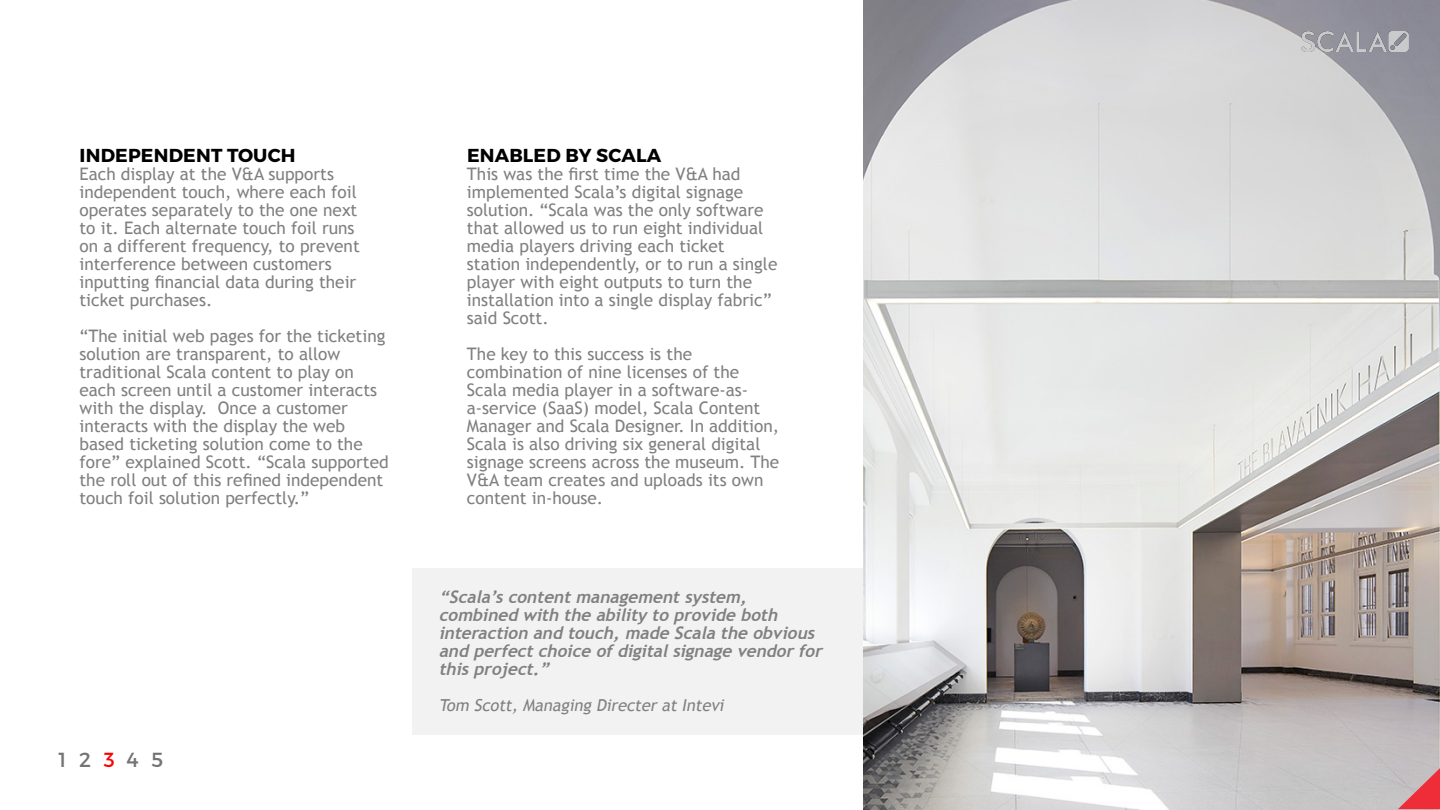
<style>
.page{position:relative;width:1440px;height:810px;background:#fff}
.page>*{position:absolute;margin:0;border:0;box-sizing:border-box;transform-origin:0 0}
.t1{font:20.4px "Montserrat";letter-spacing:.63em;color:#737474}
.t2{font:700 18.75px "Montserrat";letter-spacing:.01em;color:#000}
.t3{font:17.25px/18px "Trebuchet MS";color:#808080}
.t4{font:italic 700 17.25px/18px "Trebuchet MS";color:#808080}
.t5{font:italic 16.5px "Trebuchet MS";color:#808080}
.s1{color:#f00}
</style>
<div class="page">
<img style="left:863px;top:0;width:577px;height:810px">
<svg style="left:1398px;top:768px;width:42px;height:41px"></svg>
<img style="left:1302px;top:31px;width:106px;height:20px">
<div style="left:412px;top:568px;width:451px;height:167px;background:#f2f2f2"></div>
<p class="t2" style="left:80px;top:144px;width:218px">INDEPENDENT TOUCH</p>
<p class="t3" style="left:80px;top:165px;width:282px">Each display at the V&amp;A supports independent touch, where each foil operates separately to the one next to it. Each alternate touch foil runs on a different frequency, to prevent interference between customers inputting financial data during their ticket purchases.</p>
<p class="t3" style="left:80px;top:327px;width:311px">“The initial web pages for the ticketing solution are transparent, to allow traditional Scala content to play on each screen until a customer interacts with the display. Once a customer interacts with the display the web based ticketing solution come to the fore” explained Scott. “Scala supported the roll out of this refined independent touch foil solution perfectly.”</p>
<p class="t1" style="left:58px;top:748px;width:106px">12<span class="s1">3</span>45</p>
<p class="t2" style="left:467px;top:144px;width:196px">ENABLED BY SCALA</p>
<p class="t3" style="left:467px;top:165px;width:312px">This was the first time the V&amp;A had implemented Scala’s digital signage solution. “Scala was the only software that allowed us to run eight individual media players driving each ticket station independently, or to run a single player with eight outputs to turn the installation into a single display fabric” said Scott.</p>
<p class="t3" style="left:467px;top:345px;width:314px">The key to this success is the combination of nine licenses of the Scala media player in a software-as&shy;a-service (SaaS) model, Scala Content Manager and Scala Designer. In addition, Scala is also driving six general digital signage screens across the museum. The V&amp;A team creates and uploads its own content in-house.</p>
<p class="t4" style="left:439px;top:588px;width:389px">“Scala’scontentmanagementsystem, combined with the ability to provide both interaction and touch,made Scala the obvious and perfectchoice ofdigitalsignage vendorfor thisproject.”</p>
<p class="t5" style="left:439px;top:695px;width:290px">Tom Scott, Managing Directer at Intevi</p>
</div>
